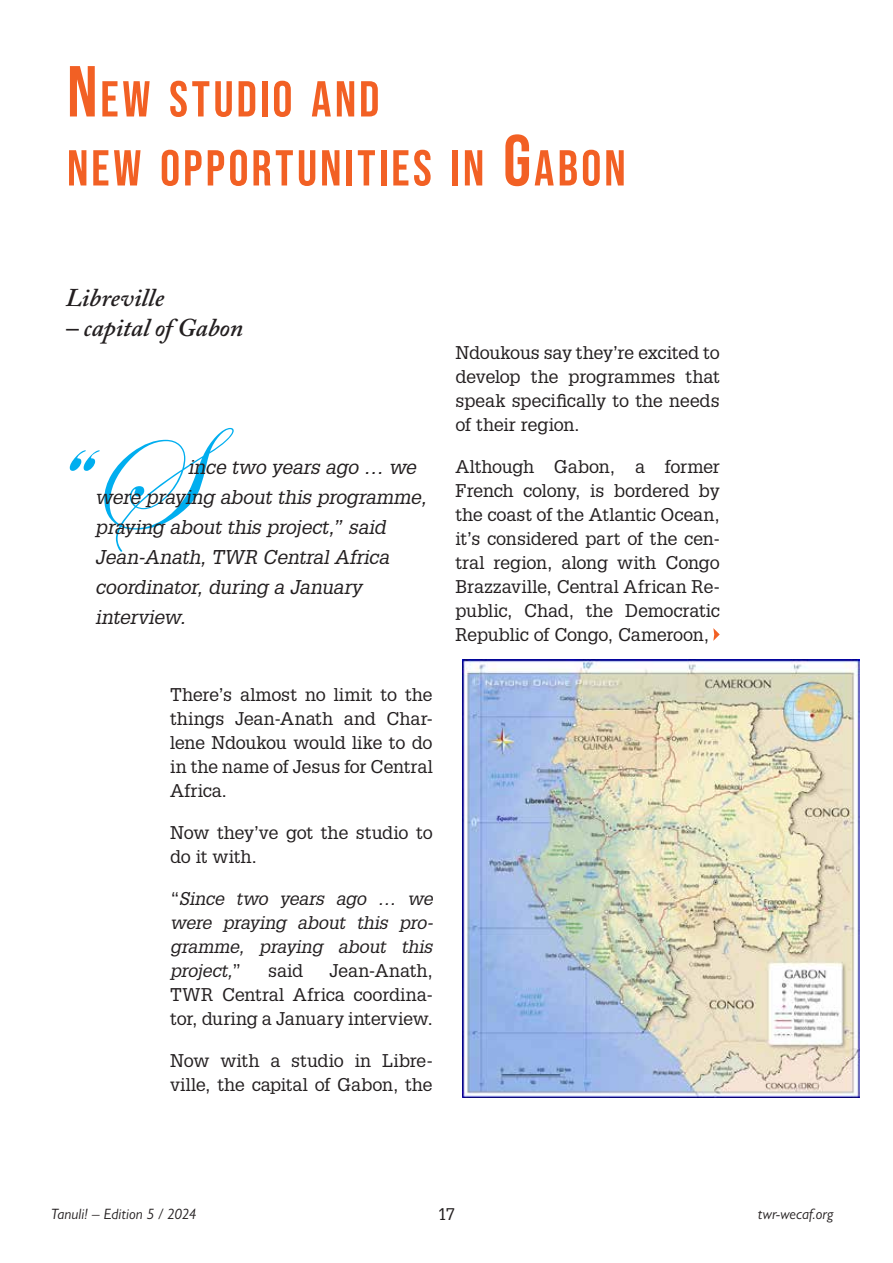
<style>
.page{position:relative;width:893px;height:1263px;background:#fff}
.page>*{position:absolute;margin:0;border:0;box-sizing:border-box;transform-origin:0 0}
.t1{font:150px "Edwardian Script ITC";color:#00aeef}
.t2{font:50.4px/69px "Bebas Neue";letter-spacing:.055em;color:#f26024}
.t3{font:italic 600 25.5px "Adobe Caslon Pro";color:#231f20}
.t4{font:italic 19.5px/30px "Glypha LT Std";letter-spacing:-.01em;color:#231f20}
.t5{font:18px/24px "Glypha LT Std";letter-spacing:-.005em;color:#231f20;text-align:justify}
.t6{font:italic 18px/24px "Glypha LT Std";letter-spacing:-.01em;color:#231f20;text-align:justify}
.t7{font:16.5px "Glypha LT Std";color:#231f20}
.t8{font:italic 15px "Gill Sans Nova";letter-spacing:.005em;color:#231f20}
.s1{font-size:72px}
.s2{font-style:normal}
</style>
<div class="page">
<img style="left:463px;top:659px;width:397px;height:438px">
<svg style="left:713px;top:628px;width:7px;height:13px"></svg>
<h2 class="t2" style="left:67px;top:64px;width:560px"><span class="s1">N</span>EW STUDIO AND<br>NEW OPPORTUNITIES IN <span class="s1">G</span>ABON</h2>
<h3 class="t3" style="left:66px;top:282px;width:100px">Libreville</h3>
<h3 class="t3" style="left:66px;top:313px;width:179px">– capital of Gabon</h3>
<h1 class="t1" style="left:32px;top:399px;width:161px">“S</h1>
<p class="t4" style="left:95px;top:452px;width:333px;text-indent:93px">ince two years ago … we were praying about this programme, praying about this project,” said<br>Jean-Anath, TWR Central Africa coordinator, during a January interview.</p>
<p class="t5" style="left:170px;top:682px;width:264px">There’s almost no limit to the things Jean-Anath and Char&shy;lene Ndoukou would like to do in the name of Jesus for Central Africa.</p>
<p class="t5" style="left:170px;top:820px;width:264px">Now they’ve got the studio to do it with.</p>
<p class="t6" style="left:170px;top:886px;width:264px"><span class="s2">“</span>Since two years ago … we were praying about this pro&shy;gramme, praying about this project,<span class="s2">”</span></p>
<p class="t5" style="left:170px;top:958px;width:264px;text-indent:159px">Jean-Anath, TWR Central Africa coordina&shy;tor, during a January interview.</p>
<p class="t5" style="left:170px;top:1048px;width:264px">Now with a studio in Libre&shy;ville, the capital of Gabon, the</p>
<p class="t5" style="left:268px;top:958px;width:37px">said</p>
<p class="t5" style="left:455px;top:340px;width:266px">Ndoukous say they’re excited to develop the programmes that speak specifically to the needs of their region.</p>
<p class="t5" style="left:455px;top:454px;width:266px">Although Gabon, a former French colony, is bordered by the coast of the Atlantic Ocean, it’s considered part of the cen&shy;tral region, along with Congo Brazzaville, Central African Re&shy;public, Chad, the Democratic Republic of Congo, Cameroon,</p>
<p class="t8" style="left:51px;top:1205px;width:147px">Tanuli! – Edition 5 / 2024</p>
<p class="t7" style="left:438px;top:1204px;width:19px">17</p>
<p class="t8" style="left:758px;top:1205px;width:77px">twr-wecaf.org</p>
</div>
